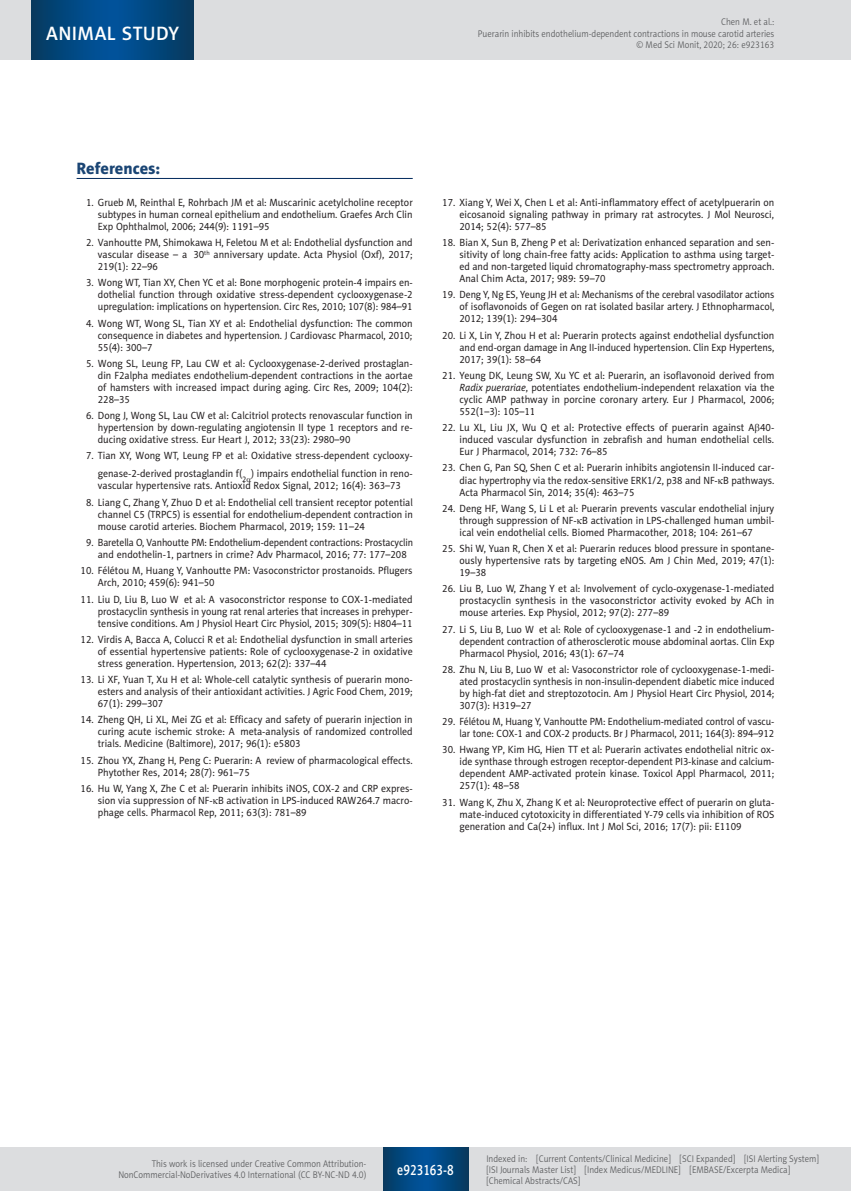
<style>
.page{position:relative;width:851px;height:1191px;background:#fff}
.page>*{position:absolute;margin:0;border:0;box-sizing:border-box;transform-origin:0 0}
.t1{font:19.5px "Naomi Sans EFN Medium";letter-spacing:.015em;color:#fff}
.MSM_Referencje_Tytul{font:16.5px "Naomi Sans EFN Heavy";color:#1a4574}
.t2{font:15px "Naomi Sans EFN Medium";color:#fff;scale:.8 1}
.MSM_Referencje_punkt{font:10.5px/12px "Naomi Sans EFN";color:#231f20;text-align:justify;scale:.95 1}
.MSM_Referencje_punkt-2{font:10.5px/12px "Naomi Sans EFN";color:#231f20;text-align:justify;scale:.93 1}
.MSM_Referencje_punkt-3{font:10.5px/12px "Naomi Sans EFN";color:#231f20;text-align:justify;scale:.96 1}
.MSM_Referencje_punkt-4{font:10.5px/12px "Naomi Sans EFN";color:#231f20;text-align:center;scale:.92 1}
.t3{font:9.75px/11.2px "Naomi Sans EFN Light";color:#57585a;text-align:right;scale:.9 1}
.s1{font-style:italic}
</style>
<div class="page">
<hr style="left:77px;top:178px;width:335px;height:1px;background:#00295c">
<div style="left:0;top:1148px;width:850px;height:43px;background:#dcdddf"></div>
<svg style="left:383px;top:1147px;width:85px;height:43px;background:#02477e"></svg>
<div style="left:0;top:0;width:850px;height:60px;background:#dcdddf"></div>
<svg style="left:32px;top:0;width:161px;height:60px;background:#02477f"></svg>
<h1 class="t1" style="left:46px;top:22px;width:134px">ANIMAL STUDY</h1>
<p class="t3" style="left:478px;top:16px;width:331px">Chen M. et al.:<br>Puerarin inhibits endothelium-dependent contractions in mouse carotid arteries © Med Sci Monit, 2020; 26: e923163</p>
<p class="MSM_Referencje_Tytul" style="left:77px;top:158px;width:85px">References:</p>
<p class="MSM_Referencje_punkt" style="left:98px;top:196px;width:333px;text-indent:-12px">1. Grueb M, Reinthal E, Rohrbach JM et al: Muscarinic acetylcholine receptor subtypes in human corneal epithelium and endothelium. Graefes Arch Clin Exp Ophthalmol, 2006; 244(9): 1191–95</p>
<p class="MSM_Referencje_punkt" style="left:98px;top:237px;width:333px;text-indent:-12px">2. Vanhoutte PM, Shimokawa H, Feletou M et al: Endothelial dysfunction and vascular disease – a 30<sup>th</sup> anniversary update. Acta Physiol (Oxf), 2017; 219(1): 22–96</p>
<p class="MSM_Referencje_punkt" style="left:98px;top:277px;width:333px;text-indent:-12px">3. Wong WT, Tian XY, Chen YC et al: Bone morphogenic protein-4 impairs en&shy;dothelial function through oxidative stress-dependent cyclooxygenase-2 upregulation: implications on hypertension. Circ Res, 2010; 107(8): 984–91</p>
<p class="MSM_Referencje_punkt" style="left:98px;top:317px;width:333px;text-indent:-12px">4. Wong WT, Wong SL, Tian XY et al: Endothelial dysfunction: The common consequence in diabetes and hypertension. J Cardiovasc Pharmacol, 2010; 55(4): 300–7</p>
<p class="MSM_Referencje_punkt" style="left:98px;top:357px;width:333px;text-indent:-12px">5. Wong SL, Leung FP, Lau CW et al: Cyclooxygenase-2-derived prostaglan&shy;din F2alpha mediates endothelium-dependent contractions in the aortae of hamsters with increased impact during aging. Circ Res, 2009; 104(2):<br>228–35</p>
<p class="MSM_Referencje_punkt" style="left:98px;top:410px;width:333px;text-indent:-12px">6. Dong J, Wong SL, Lau CW et al: Calcitriol protects renovascular function in hypertension by down-regulating angiotensin II type 1 receptors and re&shy;ducing oxidative stress. Eur Heart J, 2012; 33(23): 2980–90</p>
<p class="MSM_Referencje_punkt" style="left:86px;top:447px;width:345px;line-height:18px;text-align:right">7. Tian XY, Wong WT, Leung FP et al: Oxidative stress-dependent cyclooxy&shy;genase-2-derived prostaglandin f(<sub>2</sub> ) impairs endothelial function in reno-</p>
<p class="MSM_Referencje_punkt" style="left:98px;top:480px;width:320px">vascular hypertensive rats. Antioxid Redox Signal, 2012; 16(4): 363–73</p>
<p class="MSM_Referencje_punkt" style="left:98px;top:496px;width:333px;text-indent:-12px">8. Liang C, Zhang Y, Zhuo D et al: Endothelial cell transient receptor potential channel C5 (TRPC5) is essential for endothelium-dependent contraction in mouse carotid arteries. Biochem Pharmacol, 2019; 159: 11–24</p>
<p class="MSM_Referencje_punkt-4" style="left:86px;top:536px;width:357px">9. Baretella O, Vanhoutte PM: Endothelium-dependent contractions: Prostacyclin and endothelin-1, partners in crime? Adv Pharmacol, 2016; 77: 177–208</p>
<p class="MSM_Referencje_punkt" style="left:98px;top:565px;width:333px;text-indent:-17px">10. Félétou M, Huang Y, Vanhoutte PM: Vasoconstrictor prostanoids. Pflugers<br>Arch, 2010; 459(6): 941–50</p>
<p class="MSM_Referencje_punkt" style="left:98px;top:593px;width:333px;text-indent:-17px">11. Liu D, Liu B, Luo W et al: A vasoconstrictor response to COX-1-mediated prostacyclin synthesis in young rat renal arteries that increases in prehyper&shy;tensive conditions. Am J Physiol Heart Circ Physiol, 2015; 309(5): H804–11</p>
<p class="MSM_Referencje_punkt" style="left:98px;top:633px;width:333px;text-indent:-17px">12. Virdis A, Bacca A, Colucci R et al: Endothelial dysfunction in small arteries of essential hypertensive patients: Role of cyclooxygenase-2 in oxidative stress generation. Hypertension, 2013; 62(2): 337–44</p>
<p class="MSM_Referencje_punkt" style="left:98px;top:673px;width:333px;text-indent:-17px">13. Li XF, Yuan T, Xu H et al: Whole-cell catalytic synthesis of puerarin mono&shy;esters and analysis of their antioxidant activities. J Agric Food Chem, 2019; 67(1): 299–307</p>
<p class="MSM_Referencje_punkt" style="left:98px;top:714px;width:333px;text-indent:-17px">14. Zheng QH, Li XL, Mei ZG et al: Efficacy and safety of puerarin injection in curing acute ischemic stroke: A meta-analysis of randomized controlled trials. Medicine (Baltimore), 2017; 96(1): e5803</p>
<p class="MSM_Referencje_punkt" style="left:98px;top:754px;width:333px;text-indent:-17px">15. Zhou YX, Zhang H, Peng C: Puerarin: A review of pharmacological effects.<br>Phytother Res, 2014; 28(7): 961–75</p>
<p class="MSM_Referencje_punkt" style="left:98px;top:782px;width:333px;text-indent:-17px">16. Hu W, Yang X, Zhe C et al: Puerarin inhibits iNOS, COX-2 and CRP expres&shy;sion via suppression of NF- B activation in LPS-induced RAW264.7 macro&shy;phage cells. Pharmacol Rep, 2011; 63(3): 781–89</p>
<p class="MSM_Referencje_punkt" style="left:459px;top:196px;width:333px;text-indent:-17px">17. Xiang Y, Wei X, Chen L et al: Anti-inflammatory effect of acetylpuerarin on eicosanoid signaling pathway in primary rat astrocytes. J Mol Neurosci, 2014; 52(4): 577–85</p>
<p class="MSM_Referencje_punkt" style="left:459px;top:237px;width:333px;text-indent:-17px">18. Bian X, Sun B, Zheng P et al: Derivatization enhanced separation and sen&shy;sitivity of long chain-free fatty acids: Application to asthma using target&shy;ed and non-targeted liquid chromatography-mass spectrometry approach.<br>Anal Chim Acta, 2017; 989: 59–70</p>
<p class="MSM_Referencje_punkt-2" style="left:459px;top:289px;width:340px;text-indent:-17px">19. Deng Y, Ng ES, Yeung JH et al: Mechanisms of the cerebral vasodilator actions of isoflavonoids of Gegen on rat isolated basilar artery. J Ethnopharmacol, 2012; 139(1): 294–304</p>
<p class="MSM_Referencje_punkt" style="left:459px;top:329px;width:333px;text-indent:-17px">20. Li X, Lin Y, Zhou H et al: Puerarin protects against endothelial dysfunction and end-organ damage in Ang II-induced hypertension. Clin Exp Hypertens, 2017; 39(1): 58–64</p>
<p class="MSM_Referencje_punkt" style="left:459px;top:369px;width:333px;text-indent:-17px">21. Yeung DK, Leung SW, Xu YC et al: Puerarin, an isoflavonoid derived from <span class="s1">Radix puerariae</span>, potentiates endothelium-independent relaxation via the cyclic AMP pathway in porcine coronary artery. Eur J Pharmacol, 2006; 552(1–3): 105–11</p>
<p class="MSM_Referencje_punkt-3" style="left:459px;top:422px;width:329px;text-indent:-17px">22. Lu XL, Liu JX, Wu Q et al: Protective effects of puerarin against A 40- induced vascular dysfunction in zebrafish and human endothelial cells.<br>Eur J Pharmacol, 2014; 732: 76–85</p>
<p class="MSM_Referencje_punkt" style="left:459px;top:462px;width:333px;text-indent:-17px">23. Chen G, Pan SQ, Shen C et al: Puerarin inhibits angiotensin II-induced car&shy;diac hypertrophy via the redox-sensitive ERK1/2, p38 and NF- B pathways.<br>Acta Pharmacol Sin, 2014; 35(4): 463–75</p>
<p class="MSM_Referencje_punkt" style="left:459px;top:502px;width:333px;text-indent:-17px">24. Deng HF, Wang S, Li L et al: Puerarin prevents vascular endothelial injury through suppression of NF- B activation in LPS-challenged human umbil&shy;ical vein endothelial cells. Biomed Pharmacother, 2018; 104: 261–67</p>
<p class="MSM_Referencje_punkt" style="left:459px;top:542px;width:333px;text-indent:-17px">25. Shi W, Yuan R, Chen X et al: Puerarin reduces blood pressure in spontane&shy;ously hypertensive rats by targeting eNOS. Am J Chin Med, 2019; 47(1):<br>19–38</p>
<p class="MSM_Referencje_punkt" style="left:459px;top:583px;width:333px;text-indent:-17px">26. Liu B, Luo W, Zhang Y et al: Involvement of cyclo-oxygenase-1-mediated prostacyclin synthesis in the vasoconstrictor activity evoked by ACh in mouse arteries. Exp Physiol, 2012; 97(2): 277–89</p>
<p class="MSM_Referencje_punkt" style="left:459px;top:623px;width:333px;text-indent:-17px">27. Li S, Liu B, Luo W et al: Role of cyclooxygenase-1 and -2 in endothelium&shy;dependent contraction of atherosclerotic mouse abdominal aortas. Clin Exp Pharmacol Physiol, 2016; 43(1): 67–74</p>
<p class="MSM_Referencje_punkt" style="left:459px;top:663px;width:333px;text-indent:-17px">28. Zhu N, Liu B, Luo W et al: Vasoconstrictor role of cyclooxygenase-1-medi&shy;ated prostacyclin synthesis in non-insulin-dependent diabetic mice induced by high-fat diet and streptozotocin. Am J Physiol Heart Circ Physiol, 2014; 307(3): H319–27</p>
<p class="MSM_Referencje_punkt-2" style="left:442px;top:715px;width:358px;text-align:right">29. Félétou M, Huang Y, Vanhoutte PM: Endothelium-mediated control of vascu&shy;lar tone: COX-1 and COX-2 products. Br J Pharmacol, 2011; 164(3): 894–912</p>
<p class="MSM_Referencje_punkt" style="left:459px;top:744px;width:333px;text-indent:-17px">30. Hwang YP, Kim HG, Hien TT et al: Puerarin activates endothelial nitric ox&shy;ide synthase through estrogen receptor-dependent PI3-kinase and calcium&shy;dependent AMP-activated protein kinase. Toxicol Appl Pharmacol, 2011; 257(1): 48–58</p>
<p class="MSM_Referencje_punkt" style="left:459px;top:796px;width:333px;text-indent:-17px">31. Wang K, Zhu X, Zhang K et al: Neuroprotective effect of puerarin on gluta&shy;mate-induced cytotoxicity in differentiated Y-79 cells via inhibition of ROS generation and Ca(2+) influx. Int J Mol Sci, 2016; 17(7): pii: E1109</p>
<p class="t3" style="left:118px;top:1158px;width:277px">This work is licensed under Creative Common Attribution-<br>NonCommercial-NoDerivatives 4.0 International (CC BY-NC-ND 4.0)</p>
<h3 class="t2" style="left:397px;top:1160px;width:72px">e923163-8</h3>
<p class="t3" style="left:486px;top:1152px;width:371px;text-align:left">Indexed in: [Current Contents/Clinical Medicine] [SCI Expanded] [ISI Alerting System] [ISI Journals Master List] [Index Medicus/MEDLINE] [EMBASE/Excerpta Medica] [Chemical Abstracts/CAS]</p>
</div>
